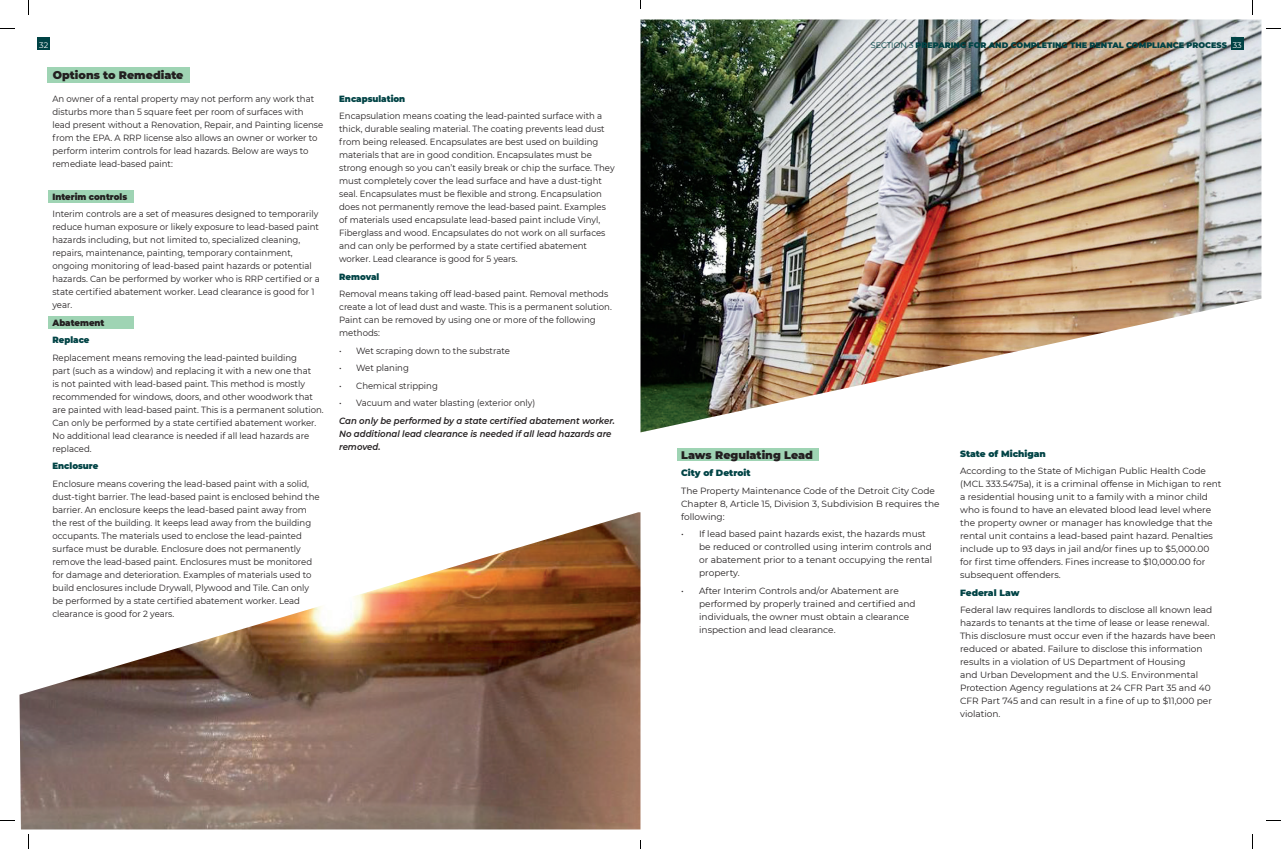
<style>
.page{position:relative;width:1281px;height:849px;background:#fff}
.page>*{position:absolute;margin:0;border:0;box-sizing:border-box;transform-origin:0 0}
.t1{font:900 11px "Montserrat";color:#231f20}
.t2{font:9px/13px "Montserrat";color:#231f20;scale:.95 1}
.t3{font:9px/13px "Montserrat";color:#231f20}
.t4{font:italic 600 9px/13.1px "Montserrat";color:#231f20;scale:.95 1}
.t5{font:900 9px "Montserrat";color:#004345}
.t6{font:900 9px "Montserrat";color:#004345;scale:.95 1}
.t7{font:900 9px "Montserrat";color:#231f20;scale:.95 1}
.t8{font:900 8px "Montserrat";color:#004345}
.t9{font:8px "Montserrat";color:#fff}
.s1{font-weight:400}
.s2{font-weight:400;color:#fff}
</style>
<div class="page">
<img style="left:640px;top:20px;width:622px;height:412px">
<div style="left:38px;top:38px;width:12px;height:12px;background:#004345"></div>
<div style="left:1231px;top:38px;width:13px;height:12px;background:#004345"></div>
<div style="left:678px;top:448px;width:141px;height:13px;background:#9fd4b4"></div>
<div style="left:47px;top:67px;width:143px;height:16px;background:#9fd4b4"></div>
<div style="left:48px;top:190px;width:86px;height:13px;background:#9fd4b4"></div>
<div style="left:48px;top:317px;width:86px;height:12px;background:#9fd4b4"></div>
<img style="left:20px;top:512px;width:620px;height:318px">
<svg style="left:0;top:28px;width:15px;height:1px"></svg>
<svg style="left:1266px;top:28px;width:15px;height:1px"></svg>
<svg style="left:0;top:820px;width:15px;height:1px"></svg>
<svg style="left:1266px;top:820px;width:15px;height:1px"></svg>
<svg style="left:28px;top:0;width:1px;height:15px"></svg>
<svg style="left:28px;top:834px;width:1px;height:15px"></svg>
<svg style="left:1252px;top:0;width:1px;height:15px"></svg>
<svg style="left:1252px;top:834px;width:1px;height:15px"></svg>
<p class="t9" style="left:39px;top:39px;width:11px">32</p>
<p class="t8" style="left:871px;top:39px;width:372px"><span class="s1">SECTION 3</span> PREPARING FOR AND COMPLETING THE RENTAL COMPLIANCE PROCESS <span class="s2">33</span></p>
<p class="t1" style="left:53px;top:67px;width:132px">Options to Remediate</p>
<p class="t2" style="left:52px;top:92px;width:287px">An owner of a rental property may not perform any work that disturbs more than 5 square feet per room of surfaces with lead present without a Renovation, Repair, and Painting license from the EPA. A RRP license also allows an owner or worker to perform interim controls for lead hazards. Below are ways to remediate lead-based paint:</p>
<p class="t7" style="left:52px;top:190px;width:80px">Interim controls</p>
<p class="t2" style="left:52px;top:207px;width:283px">Interim controls are a set of measures designed to temporarily reduce human exposure or likely exposure to lead-based paint hazards including, but not limited to, specialized cleaning, repairs, maintenance, painting, temporary containment, ongoing monitoring of lead-based paint hazards or potential hazards. Can be performed by worker who is RRP certified or a state certified abatement worker. Lead clearance is good for 1 year.</p>
<p class="t7" style="left:52px;top:316px;width:56px">Abatement</p>
<p class="t6" style="left:52px;top:333px;width:41px">Replace</p>
<p class="t2" style="left:52px;top:351px;width:287px">Replacement means removing the lead-painted building<br>part (such as a window) and replacing it with a new one that<br>is not painted with lead-based paint. This method is mostly recommended for windows, doors, and other woodwork that are painted with lead-based paint. This is a permanent solution.<br>Can only be performed by a state certified abatement worker.<br>No additional lead clearance is needed if all lead hazards are replaced.</p>
<p class="t6" style="left:52px;top:459px;width:50px">Enclosure</p>
<p class="t2" style="left:52px;top:477px;width:283px">Enclosure means covering the lead-based paint with a solid, dust-tight barrier. The lead-based paint is enclosed behind the barrier. An enclosure keeps the lead-based paint away from the rest of the building. It keeps lead away from the building occupants. The materials used to enclose the lead-painted surface must be durable. Enclosure does not permanently remove the lead-based paint. Enclosures must be monitored for damage and deterioration. Examples of materials used to build enclosures include Drywall, Plywood and Tile. Can only be performed by a state certified abatement worker. Lead clearance is good for 2 years.</p>
<p class="t6" style="left:339px;top:92px;width:71px">Encapsulation</p>
<p class="t2" style="left:339px;top:109px;width:291px">Encapsulation means coating the lead-painted surface with a thick, durable sealing material. The coating prevents lead dust from being released. Encapsulates are best used on building materials that are in good condition. Encapsulates must be strong enough so you can’t easily break or chip the surface. They must completely cover the lead surface and have a dust-tight seal. Encapsulates must be flexible and strong. Encapsulation does not permanently remove the lead-based paint. Examples of materials used encapsulate lead-based paint include Vinyl, Fiberglass and wood. Encapsulates do not work on all surfaces and can only be performed by a state certified abatement worker. Lead clearance is good for 5 years.</p>
<p class="t6" style="left:339px;top:270px;width:44px">Removal</p>
<p class="t2" style="left:339px;top:287px;width:288px">Removal means taking off lead-based paint. Removal methods create a lot of lead dust and waste. This is a permanent solution.<br>Paint can be removed by using one or more of the following methods:</p>
<p class="t2" style="left:339px;top:344px;width:181px">• Wet scraping down to the substrate</p>
<p class="t2" style="left:339px;top:361px;width:75px">• Wet planing</p>
<p class="t2" style="left:339px;top:379px;width:105px">• Chemical stripping</p>
<p class="t2" style="left:339px;top:396px;width:208px">• Vacuum and water blasting (exterior only)</p>
<p class="t4" style="left:339px;top:413px;width:292px">Can only be performed by a state certified abatement worker.<br>No additional lead clearance is needed if all lead hazards are removed.</p>
<p class="t1" style="left:681px;top:447px;width:133px">Laws Regulating Lead</p>
<p class="t5" style="left:681px;top:466px;width:71px">City of Detroit</p>
<p class="t3" style="left:681px;top:484px;width:260px">The Property Maintenance Code of the Detroit City Code<br>Chapter 8, Article 15, Division 3, Subdivision B requires the following:</p>
<p class="t3" style="left:699px;top:527px;width:235px;text-indent:-18px">• If lead based paint hazards exist, the hazards must be reduced or controlled using interim controls and or abatement prior to a tenant occupying the rental property.</p>
<p class="t3" style="left:699px;top:584px;width:218px;text-indent:-18px">• After Interim Controls and/or Abatement are performed by properly trained and certified and individuals, the owner must obtain a clearance inspection and lead clearance.</p>
<p class="t5" style="left:960px;top:447px;width:87px">State of Michigan</p>
<p class="t3" style="left:960px;top:464px;width:263px">According to the State of Michigan Public Health Code (MCL 333.5475a), it is a criminal offense in Michigan to rent a residential housing unit to a family with a minor child who is found to have an elevated blood lead level where the property owner or manager has knowledge that the rental unit contains a lead-based paint hazard. Penalties include up to 93 days in jail and/or fines up to $5,000.00 for first time offenders. Fines increase to $10,000.00 for subsequent offenders.</p>
<p class="t5" style="left:960px;top:586px;width:61px">Federal Law</p>
<p class="t3" style="left:960px;top:603px;width:257px">Federal law requires landlords to disclose all known lead hazards to tenants at the time of lease or lease renewal.<br>This disclosure must occur even if the hazards have been reduced or abated. Failure to disclose this information results in a violation of US Department of Housing<br>and Urban Development and the U.S. Environmental Protection Agency regulations at 24 CFR Part 35 and 40<br>CFR Part 745 and can result in a fine of up to $11,000 per violation.</p>
</div>
